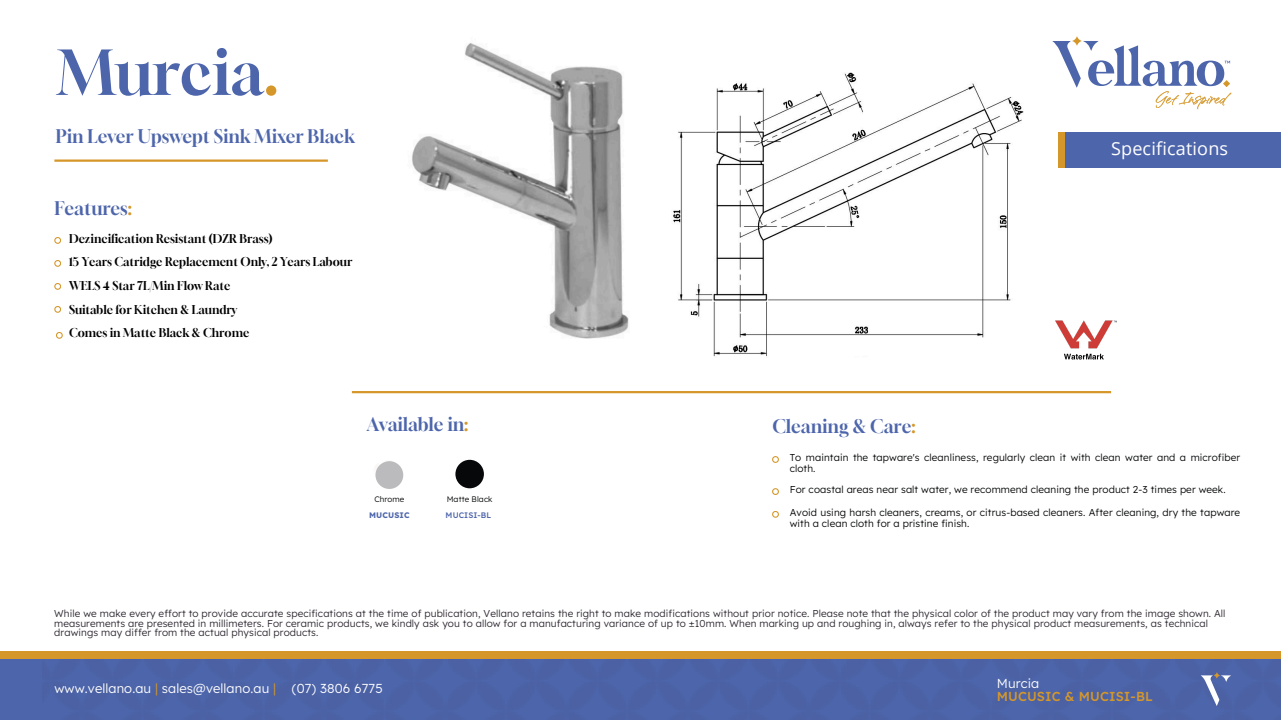
<style>
.page{position:relative;width:1281px;height:720px;background:#fff}
.page>*{position:absolute;margin:0;border:0;box-sizing:border-box;transform-origin:0 0}
.t1{font:60.6px "Gloock";color:#4d65ab}
.t2{font:18px "Gloock";color:#4d65ab}
.t3{font:18px "Open Sans";letter-spacing:.01em;color:#fff}
.t4{font:300 13px "Lexend";letter-spacing:.01em;color:#fff}
.t5{font:500 13px/12.8px "Lexend";letter-spacing:.01em;color:#d59729}
.t6{font:11.7px/23.7px "Gloock";color:#000}
.t7{font:300 10px/9.8px "Lexend";letter-spacing:.01em;color:#2f2932}
.t8{font:300 10px/10.5px "Lexend";letter-spacing:.01em;color:#070809}
.t9{font:700 8px/16px "Lexend";letter-spacing:.01em;color:#4d65ab;text-align:center}
.t10{font:300 8px "Lexend";letter-spacing:.01em;color:#070809}
.t11{font:500 8px "Lexend";letter-spacing:.01em;color:#4d65ab}
.s1{color:#d59729}
.s2{font-weight:300;color:#070809}
.s3{font-weight:300;color:#fff}
</style>
<div class="page">
<div style="left:1057px;top:132px;width:223px;height:36px;background:#4d65ab"></div>
<div style="left:1057px;top:132px;width:7px;height:36px;background:#d59729"></div>
<div style="left:0;top:655px;width:1280px;height:65px;background:#4d65ab"></div>
<svg style="left:54px;top:237px;width:7px;height:7px"></svg>
<svg style="left:54px;top:260px;width:7px;height:7px"></svg>
<svg style="left:54px;top:283px;width:7px;height:7px"></svg>
<svg style="left:54px;top:306px;width:7px;height:7px"></svg>
<svg style="left:772px;top:456px;width:6px;height:7px"></svg>
<svg style="left:772px;top:488px;width:6px;height:7px"></svg>
<svg style="left:772px;top:511px;width:6px;height:7px"></svg>
<div style="left:0;top:651px;width:1280px;height:8px;background:#d59729"></div>
<svg style="left:1201px;top:672px;width:29px;height:34px"></svg>
<svg style="left:1052px;top:36px;width:179px;height:73px"></svg>
<img style="left:382px;top:461px;width:19px;height:27px">
<div style="left:455px;top:460px;width:29px;height:28px;background:#070809;border-radius:50%"></div>
<hr style="left:352px;top:391px;width:758px;height:2px;background:#d59729">
<hr style="left:54px;top:160px;width:274px;height:2px;background:#d59729">
<img style="left:412px;top:43px;width:217px;height:296px">
<img style="left:673px;top:72px;width:350px;height:285px">
<div style="left:375px;top:461px;width:28px;height:28px;background:#bbbabc;border-radius:50%"></div>
<img style="left:1055px;top:320px;width:62px;height:40px">
<svg style="left:56px;top:332px;width:7px;height:7px"></svg>
<p class="t1" style="left:58px;top:36px;width:223px">Murcia<span class="s1">.</span></p>
<h5 class="t2" style="left:56px;top:125px;width:300px">Pin Lever Upswept Sink Mixer Black</h5>
<h2 class="t2" style="left:54px;top:198px;width:79px">Features<span class="s1">:</span></h2>
<h5 class="t6" style="left:69px;top:226px;width:285px">Dezincification Resistant (DZR Brass)<br>15 Years Catridge Replacement Only, 2 Years Labour WELS 4 Star 7L/Min Flow Rate<br>Suitable for Kitchen &amp; Laundry<br>Comes in Matte Black &amp; Chrome</h5>
<p class="t3" style="left:1110px;top:135px;width:119px">Specifications</p>
<p class="t2" style="left:367px;top:414px;width:103px">Available in<span class="s1">:</span></p>
<p class="t2" style="left:772px;top:415px;width:144px">Cleaning &amp; Care<span class="s1">:</span></p>
<p class="t9" style="left:369px;top:491px;width:42px"><span class="s2">Chrome<br></span>MUCUSIC</p>
<h6 class="t10" style="left:446px;top:494px;width:47px">Matte Black</h6>
<h5 class="t11" style="left:445px;top:510px;width:47px">MUCISI-BL</h5>
<p class="t8" style="left:789px;top:452px;width:452px">To maintain the tapware's cleanliness, regularly clean it with clean water and a microfiber cloth.</p>
<p class="t8" style="left:789px;top:484px;width:437px">For coastal areas near salt water, we recommend cleaning the product 2-3 times per week.</p>
<h2 class="t8" style="left:789px;top:507px;width:452px">Avoid using harsh cleaners, creams, or citrus-based cleaners. After cleaning, dry the tapware with a clean cloth for a pristine finish.</h2>
<p class="t7" style="left:54px;top:608px;width:1172px">While we make every effort to provide accurate specifications at the time of publication, Vellano retains the right to make modifications without prior notice. Please note that the physical color of the product may vary from the image shown. All</p>
<h2 class="t7" style="left:54px;top:618px;width:1155px">measurements are presented in millimeters. For ceramic products, we kindly ask you to allow for a manufacturing variance of up to ±10mm. When marking up and roughing in, always refer to the physical product measurements, as technical drawings may differ from the actual physical products.</h2>
<h2 class="t4" style="left:54px;top:680px;width:223px">www.vellano.au <span class="s1">|</span> sales@vellano.au <span class="s1">|</span></h2>
<h4 class="t4" style="left:292px;top:680px;width:92px">(07) 3806 6775</h4>
<p class="t5" style="left:996px;top:677px;width:158px"><span class="s3">Murcia<br></span>MUCUSIC &amp; MUCISI-BL</p>
</div>
